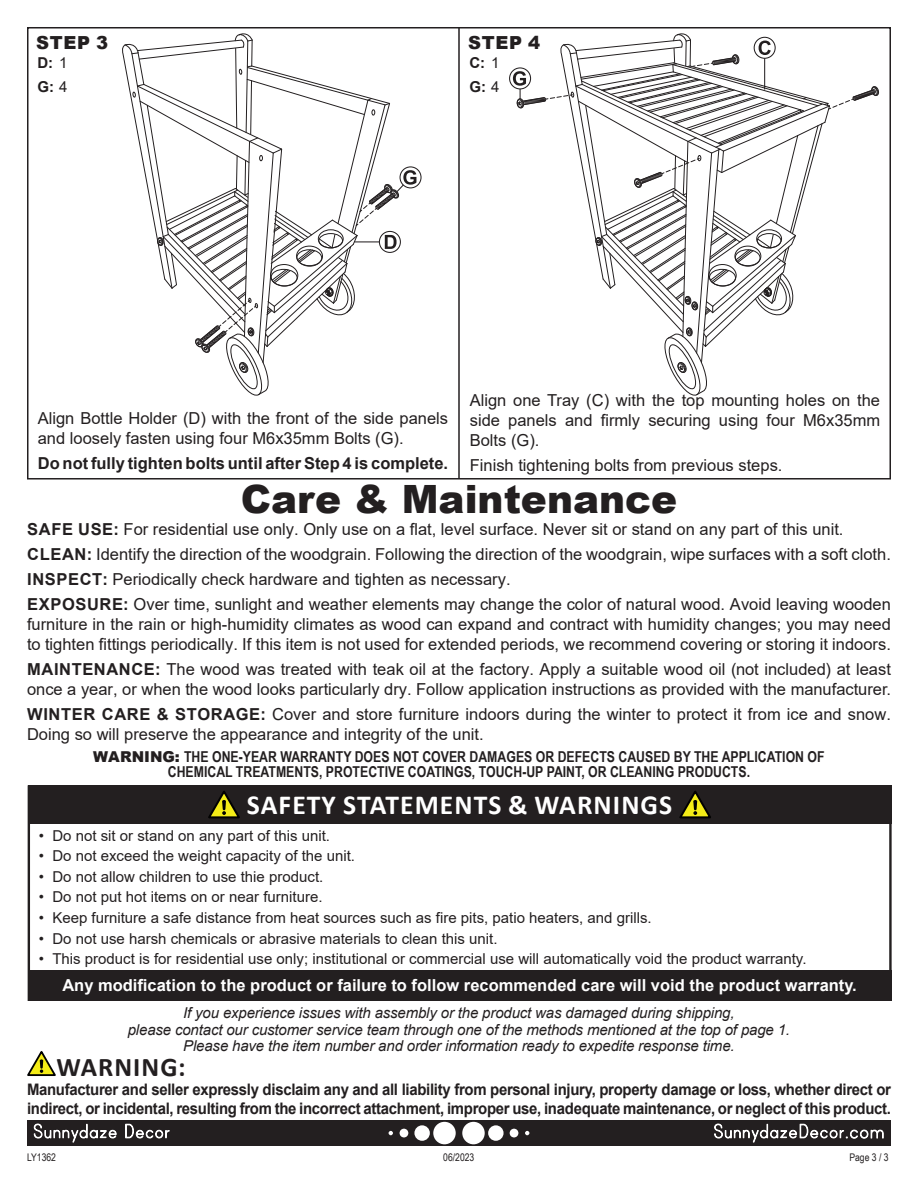
<style>
.page{position:relative;width:918px;height:1188px;background:#fff}
.page>*{position:absolute;margin:0;border:0;box-sizing:border-box;transform-origin:0 0}
.t1{font:900 39px "Arial";color:#231f20}
.t2{font:700 27.6px "Calibri";letter-spacing:.04em;color:#fff}
.t3{font:700 27px "Calibri";letter-spacing:.04em;color:#231f20}
.t4{font:900 18px "Arial";letter-spacing:.035em;color:#231f20}
.t5{font:16.5px/19.8px "Arial";color:#231f20}
.t6{font:700 16.5px "Arial";color:#fff}
.t7{font:700 16.5px "Arial";color:#231f20}
.t8{font:700 15.9px/19px "Arial";letter-spacing:-.02em;color:#231f20;scale:.94 1}
.t9{font:15px "Arial";color:#231f20}
.t10{font:italic 15px/16.5px "Arial";letter-spacing:-.01em;color:#231f20;text-align:center}
.t11{font:700 15px/15px "Arial Narrow";color:#231f20;text-align:center}
.t12{font:700 15px "Arial";color:#231f20}
.t13{font:10.5px "Arial Narrow";color:#231f20}
.s1{font-weight:400}
.s2{font-weight:700}
.s3{font-family:"Arial";font-weight:900}
</style>
<div class="page">
<div style="left:27px;top:1120px;width:864px;height:26px;background:#231f20"></div>
<div style="left:462px;top:1122px;width:23px;height:22px;background:#fff;border-radius:50%"></div>
<div style="left:488px;top:1125px;width:16px;height:16px;background:#fff;border-radius:50%"></div>
<div style="left:510px;top:1129px;width:8px;height:8px;background:#fff;border-radius:50%"></div>
<svg style="left:525px;top:1131px;width:4px;height:4px"></svg>
<div style="left:433px;top:1122px;width:23px;height:22px;background:#fff;border-radius:50%"></div>
<div style="left:414px;top:1125px;width:16px;height:16px;background:#fff;border-radius:50%"></div>
<div style="left:400px;top:1129px;width:8px;height:8px;background:#fff;border-radius:50%"></div>
<svg style="left:389px;top:1131px;width:4px;height:4px"></svg>
<svg style="left:34px;top:1123px;width:83px;height:20px"></svg>
<svg style="left:125px;top:1124px;width:45px;height:15px"></svg>
<svg style="left:714px;top:1123px;width:170px;height:20px"></svg>
<hr style="left:458px;top:28px;width:2px;height:451px;background:#231f20">
<svg style="left:400px;top:167px;width:21px;height:21px"></svg>
<div style="left:400px;top:166px;width:22px;height:22px;border:1px solid #231f20;border-radius:50%"></div>
<svg style="left:122px;top:33px;width:294px;height:363px"></svg>
<div style="left:509px;top:67px;width:22px;height:22px;border:1px solid #231f20;border-radius:50%"></div>
<svg style="left:513px;top:33px;width:366px;height:363px"></svg>
<div style="left:27px;top:27px;width:864px;height:453px;border:2px solid #231f20"></div>
<svg style="left:27px;top:1051px;width:29px;height:25px"></svg>
<div style="left:28px;top:785px;width:864px;height:39px;background:#231f20"></div>
<svg style="left:208px;top:791px;width:32px;height:27px"></svg>
<svg style="left:679px;top:790px;width:32px;height:28px"></svg>
<div style="left:28px;top:970px;width:864px;height:31px;background:#231f20"></div>
<p class="t4" style="left:36px;top:29px;width:73px">STEP 3</p>
<p class="t12" style="left:38px;top:53px;width:31px">D: <span class="s1">1</span></p>
<p class="t12" style="left:38px;top:76px;width:31px">G: <span class="s1">4</span></p>
<p class="t4" style="left:468px;top:29px;width:73px">STEP 4</p>
<p class="t12" style="left:470px;top:53px;width:31px">C: <span class="s1">1</span></p>
<p class="t12" style="left:470px;top:76px;width:31px">G: <span class="s1">4</span></p>
<p class="t5" style="left:38px;top:409px;width:412px">Align Bottle Holder (D) with the front of the side panels and loosely fasten using four M6x35mm Bolts (G).</p>
<p class="t7" style="left:38px;top:452px;width:412px">Do not fully tighten bolts until after Step 4 is complete.</p>
<p class="t5" style="left:470px;top:391px;width:412px;text-align:justify">Align one Tray (C) with the top mounting holes on the side panels and firmly securing using four M6x35mm Bolts (G).</p>
<p class="t5" style="left:470px;top:455px;width:314px">Finish tightening bolts from previous steps.</p>
<p class="t1" style="left:241px;top:470px;width:438px">Care &amp; Maintenance</p>
<p class="t5" style="left:27px;top:519px;width:818px"><span class="s2">SAFE USE:</span> For residential use only. Only use on a flat, level surface. Never sit or stand on any part of this unit.</p>
<p class="t5" style="left:27px;top:544px;width:865px"><span class="s2">CLEAN:</span> Identify the direction of the woodgrain. Following the direction of the woodgrain, wipe surfaces with a soft cloth.</p>
<p class="t5" style="left:27px;top:569px;width:485px"><span class="s2">INSPECT:</span> Periodically check hardware and tighten as necessary.</p>
<p class="t5" style="left:27px;top:594px;width:865px;text-align:justify"><span class="s2">EXPOSURE:</span> Over time, sunlight and weather elements may change the color of natural wood. Avoid leaving wooden furniture in the rain or high-humidity climates as wood can expand and contract with humidity changes; you may need to tighten fittings periodically. If this item is not used for extended periods, we recommend covering or storing it indoors.</p>
<p class="t5" style="left:27px;top:659px;width:866px"><span class="s2">MAINTENANCE:</span> The wood was treated with teak oil at the factory. Apply a suitable wood oil (not included) at least once a year, or when the wood looks particularly dry. Follow application instructions as provided with the manufacturer.</p>
<p class="t5" style="left:27px;top:704px;width:865px"><span class="s2">WINTER CARE &amp; STORAGE:</span> Cover and store furniture indoors during the winter to protect it from ice and snow.<br>Doing so will preserve the appearance and integrity of the unit.</p>
<p class="t11" style="left:93px;top:748px;width:733px"><span class="s3">WARNING:</span> THE ONE-YEAR WARRANTY DOES NOT COVER DAMAGES OR DEFECTS CAUSED BY THE APPLICATION OF<br>CHEMICAL TREATMENTS, PROTECTIVE COATINGS, TOUCH-UP PAINT, OR CLEANING PRODUCTS.</p>
<p class="t2" style="left:247px;top:785px;width:427px">SAFETY STATEMENTS &amp; WARNINGS</p>
<p class="t9" style="left:39px;top:825px;width:293px">• Do not sit or stand on any part of this unit.</p>
<p class="t9" style="left:39px;top:846px;width:318px">• Do not exceed the weight capacity of the unit.</p>
<p class="t9" style="left:39px;top:866px;width:286px">• Do not allow children to use thie product.</p>
<p class="t9" style="left:39px;top:887px;width:285px">• Do not put hot items on or near furniture.</p>
<p class="t9" style="left:39px;top:908px;width:614px">• Keep furniture a safe distance from heat sources such as fire pits, patio heaters, and grills.</p>
<p class="t9" style="left:39px;top:928px;width:460px">• Do not use harsh chemicals or abrasive materials to clean this unit.</p>
<p class="t9" style="left:39px;top:949px;width:769px">• This product is for residential use only; institutional or commercial use will automatically void the product warranty.</p>
<p class="t6" style="left:62px;top:974px;width:796px">Any modification to the product or failure to follow recommended care will void the product warranty.</p>
<p class="t10" style="left:128px;top:1005px;width:664px">If you experience issues with assembly or the product was damaged during shipping,<br>please contact our customer service team through one of the methods mentioned at the top of page 1.<br>Please have the item number and order information ready to expedite response time.</p>
<p class="t3" style="left:57px;top:1048px;width:131px">WARNING:</p>
<p class="t8" style="left:27px;top:1080px;width:921px">Manufacturer and seller expressly disclaim any and all liability from personal injury, property damage or loss, whether direct or indirect, or incidental, resulting from the incorrect attachment, improper use, inadequate maintenance, or neglect of this product.</p>
<p class="t13" style="left:27px;top:1150px;width:31px">LY1362</p>
<p class="t13" style="left:443px;top:1150px;width:33px">06/2023</p>
<p class="t13" style="left:849px;top:1150px;width:41px">Page 3 / 3</p>
</div>
